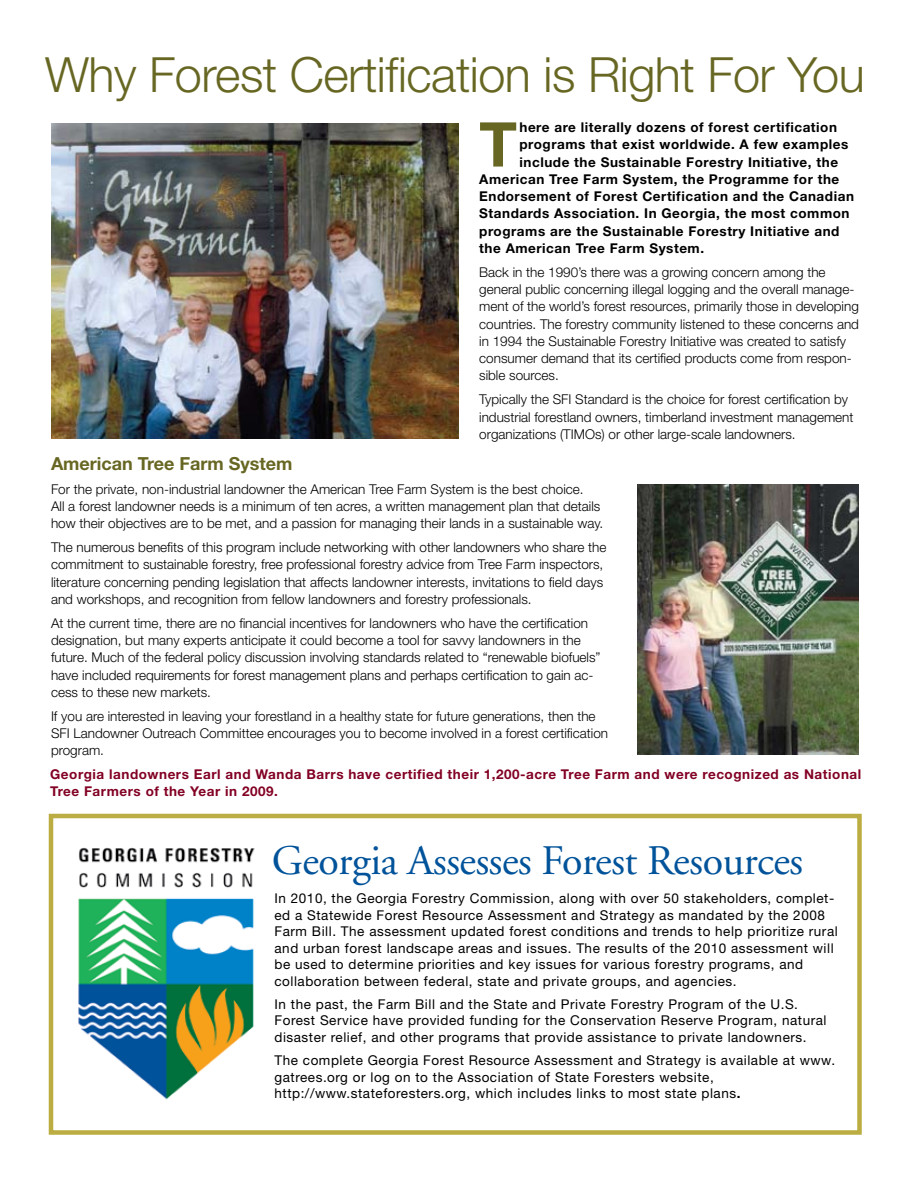
<style>
.page{position:relative;width:918px;height:1188px;background:#fff}
.page>*{position:absolute;margin:0;border:0;box-sizing:border-box;transform-origin:0 0}
.t1{font:700 61.8px "Helvetica Neue";color:#676723}
.t2{font:300 48.6px "Helvetica Neue";letter-spacing:-.01em;color:#676723}
.t3{font:42px "Adobe Garamond";letter-spacing:-.01em;color:#00539a}
.t4{font:700 18px "Helvetica Neue";color:#676723}
.t5{font:300 13.5px/17.2px "Helvetica Neue";color:#000}
.t6{font:13.5px/16.5px "Helvetica Neue";letter-spacing:.04em;color:#000}
.t7{font:700 13.5px "Helvetica Neue";letter-spacing:.04em;color:#000}
.t8{font:700 13.5px/17.2px "Helvetica Neue";letter-spacing:.04em;color:#820024}
.s1{font-weight:700}
</style>
<div class="page">
<div style="left:49px;top:814px;width:813px;height:321px;border:4px solid #bbad41"></div>
<img style="left:52px;top:123px;width:407px;height:315px">
<img style="left:78px;top:847px;width:177px;height:253px">
<img style="left:638px;top:484px;width:220px;height:270px">
<h2 class="t2" style="left:45px;top:45px;width:821px">Why Forest Certification is Right For You</h2>
<h1 class="t1" style="left:479px;top:106px;width:39px">T</h1>
<p class="t7" style="left:519px;top:119px;width:319px">here are literally dozens of forest certification</p>
<p class="t7" style="left:519px;top:136px;width:330px">programs that exist worldwide. A few examples</p>
<p class="t7" style="left:519px;top:153px;width:320px">include the Sustainable Forestry Initiative, the</p>
<p class="t7" style="left:479px;top:171px;width:362px">American Tree Farm System, the Programme for the</p>
<p class="t7" style="left:479px;top:188px;width:376px">Endorsement of Forest Certification and the Canadian</p>
<p class="t7" style="left:479px;top:205px;width:372px">Standards Association. In Georgia, the most common</p>
<p class="t7" style="left:479px;top:222px;width:362px">programs are the Sustainable Forestry Initiative and</p>
<p class="t7" style="left:479px;top:240px;width:226px">the American Tree Farm System.</p>
<p class="t5" style="left:479px;top:263px;width:381px">Back in the 1990’s there was a growing concern among the general public concerning illegal logging and the overall manage&shy;ment of the world’s forest resources, primarily those in developing countries. The forestry community listened to these concerns and in 1994 the Sustainable Forestry Initiative was created to satisfy consumer demand that its certified products come from respon&shy;sible sources.</p>
<p class="t5" style="left:479px;top:391px;width:376px">Typically the SFI Standard is the choice for forest certification by industrial forestland owners, timberland investment management organizations (TIMOs) or other large-scale landowners.</p>
<h3 class="t4" style="left:51px;top:452px;width:243px">American Tree Farm System</h3>
<p class="t5" style="left:51px;top:480px;width:554px">For the private, non-industrial landowner the American Tree Farm System is the best choice.<br>All a forest landowner needs is a minimum of ten acres, a written management plan that details how their objectives are to be met, and a passion for managing their lands in a sustainable way.</p>
<p class="t5" style="left:51px;top:538px;width:557px">The numerous benefits of this program include networking with other landowners who share the commitment to sustainable forestry, free professional forestry advice from Tree Farm inspectors, literature concerning pending legislation that affects landowner interests, invitations to field days and workshops, and recognition from fellow landowners and forestry professionals.</p>
<p class="t5" style="left:51px;top:614px;width:551px">At the current time, there are no financial incentives for landowners who have the certification designation, but many experts anticipate it could become a tool for savvy landowners in the future. Much of the federal policy discussion involving standards related to “renewable biofuels” have included requirements for forest management plans and perhaps certification to gain ac&shy;cess to these new markets.</p>
<p class="t5" style="left:51px;top:707px;width:559px">If you are interested in leaving your forestland in a healthy state for future generations, then the<br>SFI Landowner Outreach Committee encourages you to become involved in a forest certification program.</p>
<p class="t8" style="left:50px;top:765px;width:813px">Georgia landowners Earl and Wanda Barrs have certified their 1,200-acre Tree Farm and were recognized as National<br>Tree Farmers of the Year in 2009.</p>
<h3 class="t3" style="left:272px;top:838px;width:533px">Georgia Assesses Forest Resources</h3>
<p class="t6" style="left:274px;top:890px;width:565px">In 2010, the Georgia Forestry Commission, along with over 50 stakeholders, complet&shy;ed a Statewide Forest Resource Assessment and Strategy as mandated by the 2008<br>Farm Bill. The assessment updated forest conditions and trends to help prioritize rural and urban forest landscape areas and issues. The results of the 2010 assessment will be used to determine priorities and key issues for various forestry programs, and collaboration between federal, state and private groups, and agencies.</p>
<p class="t6" style="left:274px;top:996px;width:554px">In the past, the Farm Bill and the State and Private Forestry Program of the U.S.<br>Forest Service have provided funding for the Conservation Reserve Program, natural disaster relief, and other programs that provide assistance to private landowners.</p>
<p class="t6" style="left:274px;top:1052px;width:562px">The complete Georgia Forest Resource Assessment and Strategy is available at www. gatrees.org or log on to the Association of State Foresters website, http://www.stateforesters.org, which includes links to most state plans<span class="s1">.</span></p>
</div>
